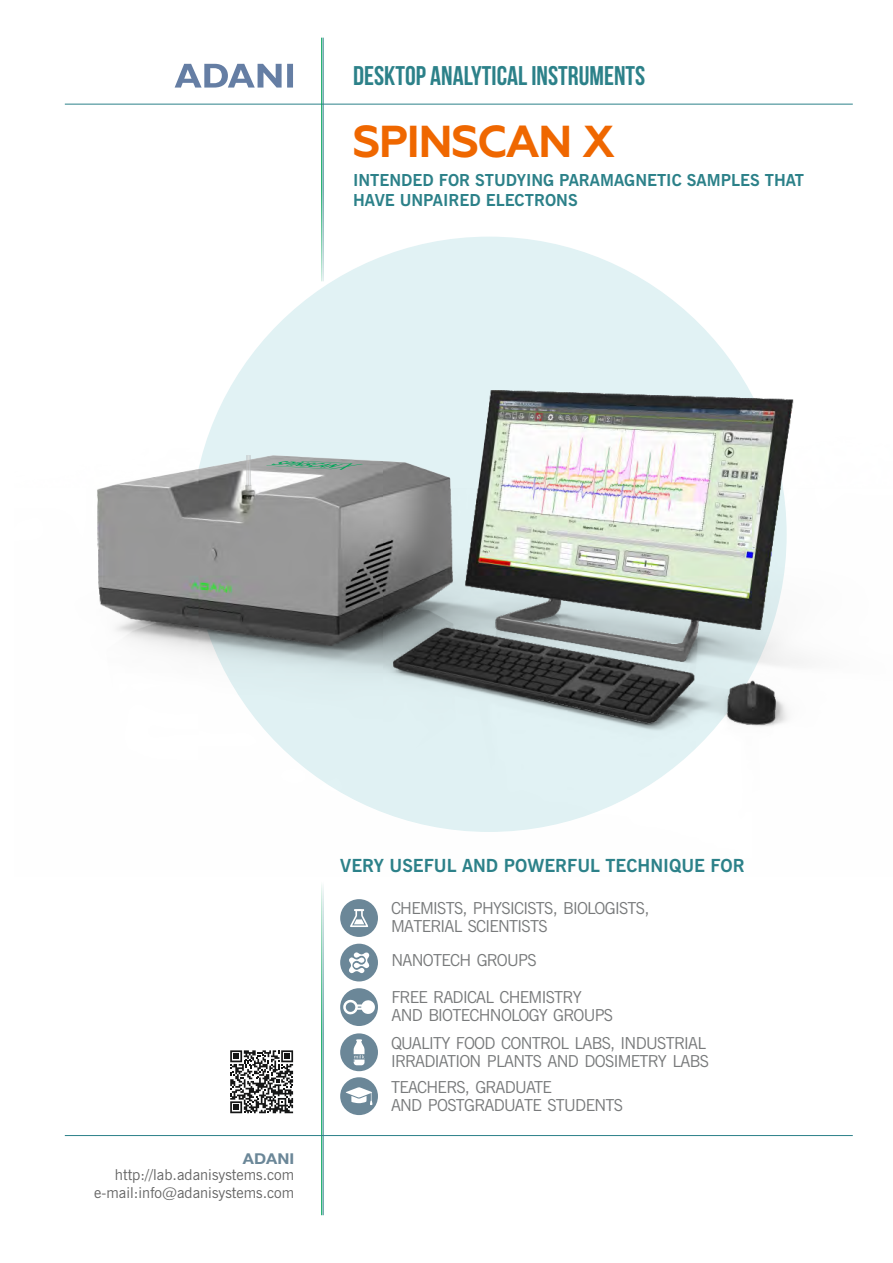
<style>
.page{position:relative;width:893px;height:1263px;background:#fff}
.page>*{position:absolute;margin:0;border:0;box-sizing:border-box;transform-origin:0 0}
.t1{font:700 44.7px "Geometria";letter-spacing:-.04em;color:#ef6700}
.t2{font:700 27px "Bebas Neue";color:#2c8189}
.t3{font:700 18px "News Gothic BT";color:#2c8189}
.t4{font:16.5px/18px "News Gothic BT";letter-spacing:-.045em;color:#787a7b}
.t5{font:700 16.5px/19.8px "News Gothic BT";color:#2c8189}
.t6{font:15px/18px "News Gothic BT";color:#666;text-align:right}
.t7{font:700 15px "Helvetica Neue Cyr";color:#6b8798;scale:1.09 1}
</style>
<div class="page">
<div style="left:191px;top:237px;width:596px;height:595px;background:#e1f2f4;border-radius:50%"></div>
<hr style="left:65px;top:104px;width:788px;height:1px;background:#2c8189">
<hr style="left:321px;top:783px;width:1px;height:432px;background:#00a759">
<hr style="left:323px;top:783px;width:1px;height:432px;background:#2c8189">
<hr style="left:321px;top:38px;width:1px;height:243px;background:#00a759">
<hr style="left:323px;top:38px;width:1px;height:243px;background:#2c8189">
<hr style="left:65px;top:1135px;width:788px;height:1px;background:#2c8189">
<svg style="left:175px;top:64px;width:118px;height:24px"></svg>
<svg style="left:230px;top:1050px;width:63px;height:63px"></svg>
<img style="left:97px;top:391px;width:707px;height:333px">
<img style="left:246px;top:456px;width:4px;height:29px">
<svg style="left:266px;top:461px;width:97px;height:9px"></svg>
<div style="left:340px;top:1033px;width:38px;height:38px;background:#6b8798;border-radius:50%"></div>
<div style="left:340px;top:944px;width:38px;height:37px;background:#6b8798;border-radius:50%"></div>
<div style="left:340px;top:988px;width:38px;height:38px;background:#6b8798;border-radius:50%"></div>
<div style="left:340px;top:1077px;width:38px;height:38px;background:#6b8798;border-radius:50%"></div>
<svg style="left:354px;top:1039px;width:11px;height:26px"></svg>
<svg style="left:349px;top:952px;width:21px;height:22px"></svg>
<svg style="left:346px;top:1087px;width:26px;height:18px"></svg>
<svg style="left:343px;top:1000px;width:32px;height:15px"></svg>
<div style="left:340px;top:899px;width:38px;height:38px;background:#6b8798;border-radius:50%"></div>
<svg style="left:350px;top:909px;width:19px;height:18px"></svg>
<h2 class="t2" style="left:353px;top:65px;width:293px">DESKTOP ANALYTICAL INSTRUMENTS</h2>
<h1 class="t1" style="left:352px;top:123px;width:264px">SPINSCAN X</h1>
<p class="t5" style="left:353px;top:172px;width:453px">INTENDED FOR STUDYING PARAMAGNETIC SAMPLES THAT<br>HAVE UNPAIRED ELECTRONS</p>
<p class="t7" style="left:243px;top:1154px;width:49px">ADANI</p>
<p class="t6" style="left:94px;top:1167px;width:201px">http://lab.adanisystems.com e-mail:info@adanisystems.com</p>
<p class="t3" style="left:340px;top:858px;width:406px">VERY USEFUL AND POWERFUL TECHNIQUE FOR</p>
<p class="t4" style="left:391px;top:901px;width:260px">CHEMISTS, PHYSICISTS, BIOLOGISTS,<br>MATERIAL SCIENTISTS</p>
<p class="t4" style="left:391px;top:953px;width:147px">NANOTECH GROUPS</p>
<p class="t4" style="left:391px;top:990px;width:223px">FREE RADICAL CHEMISTRY<br>AND BIOTECHNOLOGY GROUPS</p>
<p class="t4" style="left:391px;top:1035px;width:319px">QUALITY FOOD CONTROL LABS, INDUSTRIAL<br>IRRADIATION PLANTS AND DOSIMETRY LABS</p>
<p class="t4" style="left:391px;top:1079px;width:234px">TEACHERS, GRADUATE<br>AND POSTGRADUATE STUDENTS</p>
</div>
